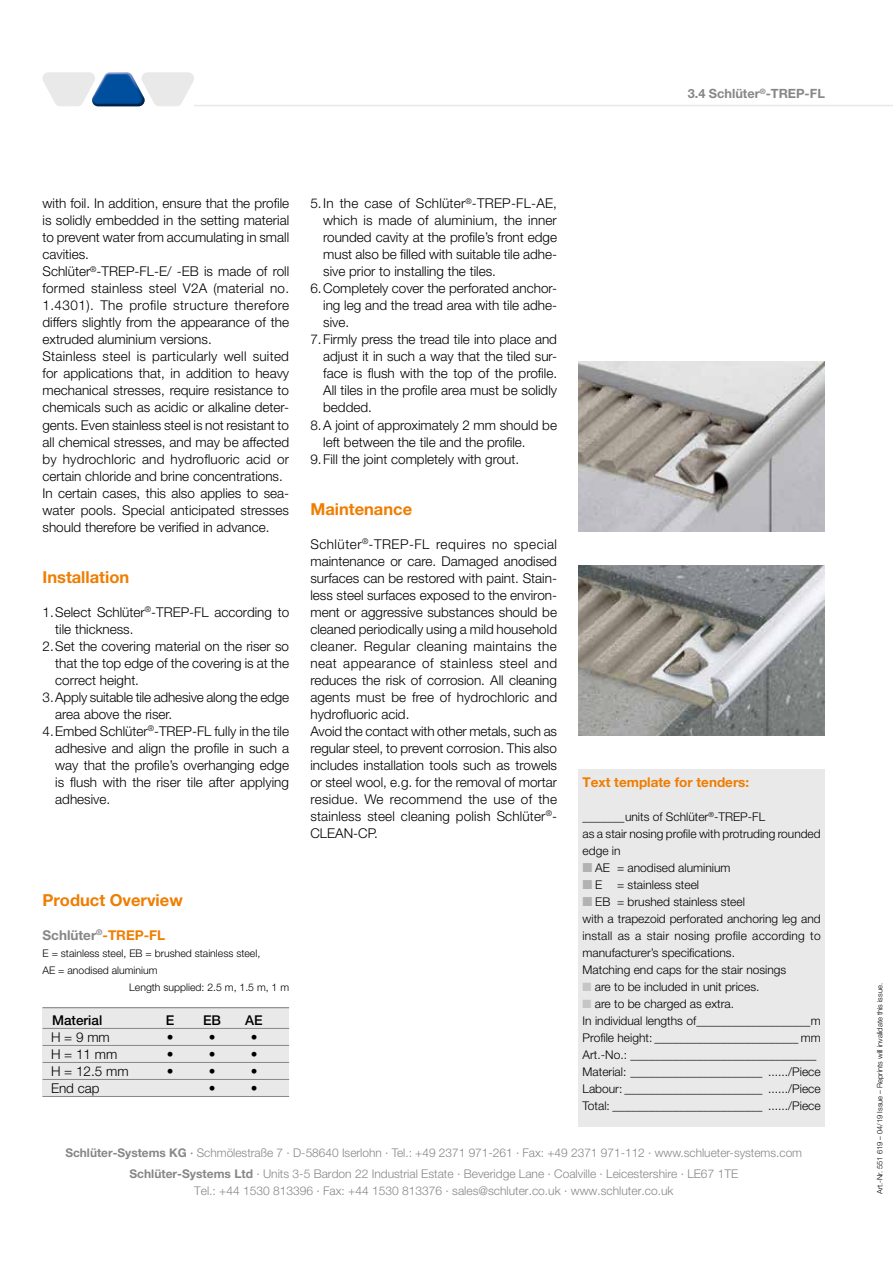
<style>
.page{position:relative;width:893px;height:1263px;background:#fff}
.page>*{position:absolute;margin:0;border:0;box-sizing:border-box;transform-origin:0 0}
.Überschrift{font:700 16.5px "Helvetica Neue LT Pro";color:#ef7d00}
.Fließtext{font:300 13.5px/17px "Helvetica Neue LT Pro";color:#000;text-align:justify}
.Tabelle_Fuß{font:300 13.5px "Helvetica Neue LT Pro";color:#000}
.Textbausteine_Übersc{font:700 13.5px "Helvetica Neue LT Pro";color:#ef7d00}
.Unter-Überschrift{font:700 13.5px "Helvetica Neue LT Pro";color:#878787}
.Tabelle_Kopf{font:500 13.5px "Helvetica Neue LT Pro";color:#000}
.Seitentitel{font:700 12.75px "Helvetica Neue LT Pro";color:#878787}
.Textbaustein{font:300 12px/17px "Helvetica Neue LT Pro";color:#000}
.t1{font:300 12px/21.3px "Helvetica Neue LT Pro";color:#878787;text-align:center}
.Textbaustein_1__Zeil{font:300 12px "Helvetica Neue LT Pro";color:#000}
.Material_und_Länge_7{font:300 10.5px "Helvetica Neue LT Pro";color:#000}
.Fließtext-2{font:300 7.5px "Helvetica Neue LT Pro";color:#000}
.s1{color:#ef7d00}
.s2{color:#c6c6c6}
.s3{font-weight:700}
.s4{font-weight:500}
</style>
<div class="page">
<img style="left:578px;top:566px;width:247px;height:170px">
<img style="left:578px;top:361px;width:247px;height:170px">
<div style="left:578px;top:770px;width:247px;height:357px;background:#e9e9e9"></div>
<div style="left:43px;top:1007px;width:246px;height:89px;background:#e9e9e9"></div>
<hr style="left:43px;top:1007px;width:246px;height:1px;background:#878787">
<hr style="left:43px;top:1028px;width:246px;height:1px;background:#878787">
<hr style="left:43px;top:1045px;width:246px;height:1px;background:#878787">
<hr style="left:43px;top:1062px;width:246px;height:1px;background:#878787">
<hr style="left:43px;top:1079px;width:246px;height:1px;background:#878787">
<hr style="left:43px;top:1096px;width:246px;height:1px;background:#878787">
<hr style="left:194px;top:105px;width:699px;height:1px;background:#e9e9e9">
<svg style="left:43px;top:72px;width:151px;height:34px"></svg>
<p class="Seitentitel" style="left:688px;top:86px;width:139px">3.4 Schlüter<sup>®</sup>-TREP-FL</p>
<p class="Fließtext" style="left:43px;top:195px;width:248px">with foil. In addition, ensure that the profile is solidly embedded in the setting material to prevent water from accumulating in small cavities.</p>
<p class="Fließtext" style="left:43px;top:263px;width:248px">Schlüter<sup>®</sup>-TREP-FL-E/ -EB is made of roll formed stainless steel V2A (material no.<br>1.4301). The profile structure therefore differs slightly from the appearance of the extruded aluminium versions.</p>
<p class="Fließtext" style="left:43px;top:348px;width:248px">Stainless steel is particularly well suited for applications that, in addition to heavy mechanical stresses, require resistance to chemicals such as acidic or alkaline deter&shy;gents. Even stainless steel is not resistant to all chemical stresses, and may be affected by hydrochloric and hydrofluoric acid or certain chloride and brine concentrations.</p>
<p class="Fließtext" style="left:43px;top:484px;width:248px">In certain cases, this also applies to sea&shy;water pools. Special anticipated stresses should therefore be verified in advance.</p>
<p class="Überschrift" style="left:43px;top:566px;width:88px">Installation</p>
<p class="Fließtext" style="left:55px;top:603px;width:235px;text-indent:-13px">1.Select Schlüter<sup>®</sup>-TREP-FL according to tile thickness.</p>
<p class="Fließtext" style="left:55px;top:637px;width:235px;text-indent:-13px">2.Set the covering material on the riser so that the top edge of the covering is at the correct height.</p>
<p class="Fließtext" style="left:55px;top:688px;width:235px;text-indent:-13px">3.Apply suitable tile adhesive along the edge area above the riser.</p>
<p class="Fließtext" style="left:55px;top:722px;width:235px;text-indent:-13px">4.Embed Schlüter<sup>®</sup>-TREP-FL fully in the tile adhesive and align the profile in such a way that the profile’s overhanging edge is flush with the riser tile after applying adhesive.</p>
<p class="Fließtext" style="left:323px;top:195px;width:235px;text-indent:-13px">5.In the case of Schlüter<sup>®</sup>-TREP-FL-AE, which is made of aluminium, the inner rounded cavity at the profile’s front edge must also be filled with suitable tile adhe&shy;sive prior to installing the tiles.</p>
<p class="Fließtext" style="left:323px;top:280px;width:235px;text-indent:-13px">6.Completely cover the perforated anchor&shy;ing leg and the tread area with tile adhe&shy;sive.</p>
<p class="Fließtext" style="left:323px;top:331px;width:235px;text-indent:-13px">7.Firmly press the tread tile into place and adjust it in such a way that the tiled sur&shy;face is flush with the top of the profile.<br>All tiles in the profile area must be solidly bedded.</p>
<p class="Fließtext" style="left:323px;top:416px;width:235px;text-indent:-13px">8.A joint of approximately 2 mm should be left between the tile and the profile.</p>
<p class="Fließtext" style="left:310px;top:450px;width:210px">9.Fill the joint completely with grout.</p>
<p class="Überschrift" style="left:310px;top:498px;width:103px">Maintenance</p>
<p class="Fließtext" style="left:310px;top:535px;width:248px">Schlüter<sup>®</sup>-TREP-FL requires no special maintenance or care. Damaged anodised surfaces can be restored with paint. Stain&shy;less steel surfaces exposed to the environ&shy;ment or aggressive substances should be cleaned periodically using a mild household cleaner. Regular cleaning maintains the neat appearance of stainless steel and reduces the risk of corrosion. All cleaning agents must be free of hydrochloric and hydrofluoric acid.</p>
<p class="Fließtext" style="left:310px;top:722px;width:248px">Avoid the contact with other metals, such as regular steel, to prevent corrosion. This also includes installation tools such as trowels or steel wool, e.g. for the removal of mortar residue. We recommend the use of the stainless steel cleaning polish Schlüter<sup>®</sup>- CLEAN-CP.</p>
<p class="Überschrift" style="left:43px;top:890px;width:142px">Product Overview</p>
<p class="Unter-Überschrift" style="left:43px;top:927px;width:124px">Schlüter<sup>®</sup><span class="s1">-TREP-FL</span></p>
<p class="Material_und_Länge_7" style="left:43px;top:947px;width:219px">E = stainless steel, EB = brushed stainless steel,</p>
<p class="Material_und_Länge_7" style="left:43px;top:964px;width:117px">AE = anodised aluminium</p>
<p class="Material_und_Länge_7" style="left:129px;top:981px;width:161px">Length supplied: 2.5 m, 1.5 m, 1 m</p>
<p class="Tabelle_Kopf" style="left:52px;top:1012px;width:52px">Material</p>
<p class="Tabelle_Kopf" style="left:166px;top:1012px;width:10px">E</p>
<p class="Tabelle_Kopf" style="left:203px;top:1012px;width:20px">EB</p>
<p class="Tabelle_Kopf" style="left:245px;top:1012px;width:19px">AE</p>
<p class="Tabelle_Fuß" style="left:51px;top:1029px;width:60px">H = 9 mm</p>
<p class="Tabelle_Fuß" style="left:167px;top:1029px;width:8px">•</p>
<p class="Tabelle_Fuß" style="left:209px;top:1029px;width:8px">•</p>
<p class="Tabelle_Fuß" style="left:251px;top:1029px;width:8px">•</p>
<p class="Tabelle_Fuß" style="left:51px;top:1046px;width:68px">H = 11 mm</p>
<p class="Tabelle_Fuß" style="left:167px;top:1046px;width:8px">•</p>
<p class="Tabelle_Fuß" style="left:209px;top:1046px;width:8px">•</p>
<p class="Tabelle_Fuß" style="left:251px;top:1046px;width:8px">•</p>
<p class="Tabelle_Fuß" style="left:51px;top:1063px;width:79px">H = 12.5 mm</p>
<p class="Tabelle_Fuß" style="left:167px;top:1063px;width:8px">•</p>
<p class="Tabelle_Fuß" style="left:209px;top:1063px;width:8px">•</p>
<p class="Tabelle_Fuß" style="left:251px;top:1063px;width:8px">•</p>
<p class="Tabelle_Fuß" style="left:51px;top:1080px;width:50px">End cap</p>
<p class="Tabelle_Fuß" style="left:209px;top:1080px;width:8px">•</p>
<p class="Tabelle_Fuß" style="left:251px;top:1080px;width:8px">•</p>
<p class="Textbausteine_Übersc" style="left:583px;top:773px;width:168px">Text template for tenders:</p>
<p class="Textbaustein_1__Zeil" style="left:583px;top:809px;width:184px">_______units of Schlüter<sup>®</sup>-TREP-FL</p>
<p class="Textbaustein" style="left:583px;top:825px;width:240px">as a stair nosing profile with protruding rounded edge in</p>
<p class="Textbaustein" style="left:595px;top:859px;width:137px">AE = anodised aluminium</p>
<p class="Textbaustein" style="left:595px;top:876px;width:105px">E = stainless steel</p>
<p class="Textbaustein" style="left:595px;top:893px;width:151px">EB = brushed stainless steel</p>
<p class="Textbaustein" style="left:583px;top:910px;width:240px;text-align:justify">with a trapezoid perforated anchoring leg and install as a stair nosing profile according to manufacturer’s specifications.</p>
<p class="Textbaustein" style="left:583px;top:961px;width:205px">Matching end caps for the stair nosings</p>
<p class="Textbaustein" style="left:583px;top:978px;width:178px"><span class="s2">■</span> are to be included in unit prices.</p>
<p class="Textbaustein" style="left:583px;top:995px;width:153px"><span class="s2">■</span> are to be charged as extra.</p>
<p class="Textbaustein" style="left:583px;top:1012px;width:240px">In individual lengths of___________________m</p>
<p class="Textbaustein" style="left:583px;top:1029px;width:240px">Profile height: ________________________ mm</p>
<p class="Textbaustein" style="left:583px;top:1046px;width:235px">Art.-No.: _______________________________</p>
<p class="Textbaustein" style="left:583px;top:1063px;width:240px">Material: ______________________ ....../Piece</p>
<p class="Textbaustein" style="left:583px;top:1080px;width:240px">Labour: _______________________ ....../Piece</p>
<p class="Textbaustein" style="left:583px;top:1097px;width:240px">Total: _________________________ ....../Piece</p>
<p class="t1" style="left:65px;top:1141px;width:738px"><span class="s3">Schlüter-Systems KG</span> <span class="s4">·</span> Schmölestraße 7 · D-58640 Iserlohn · Tel.: +49 2371 971-261 · Fax: +49 2371 971-112 · www.schlueter-systems.com<br><span class="s3">Schlüter-Systems Ltd</span> · Units 3-5 Bardon 22 Industrial Estate · Beveridge Lane · Coalville · Leicestershire · LE67 1TE</p>
<p class="t1" style="left:194px;top:1180px;width:481px">Tel.: +44 1530 813396 · Fax: +44 1530 813376 · sales@schluter.co.uk · www.schluter.co.uk</p>
<p class="Fließtext-2" style="left:875px;top:1194px;width:212px;rotate:-90deg">Art.-Nr. 551 619 – 04/19 Issue – Reprints will invalidate this issue.</p>
</div>
